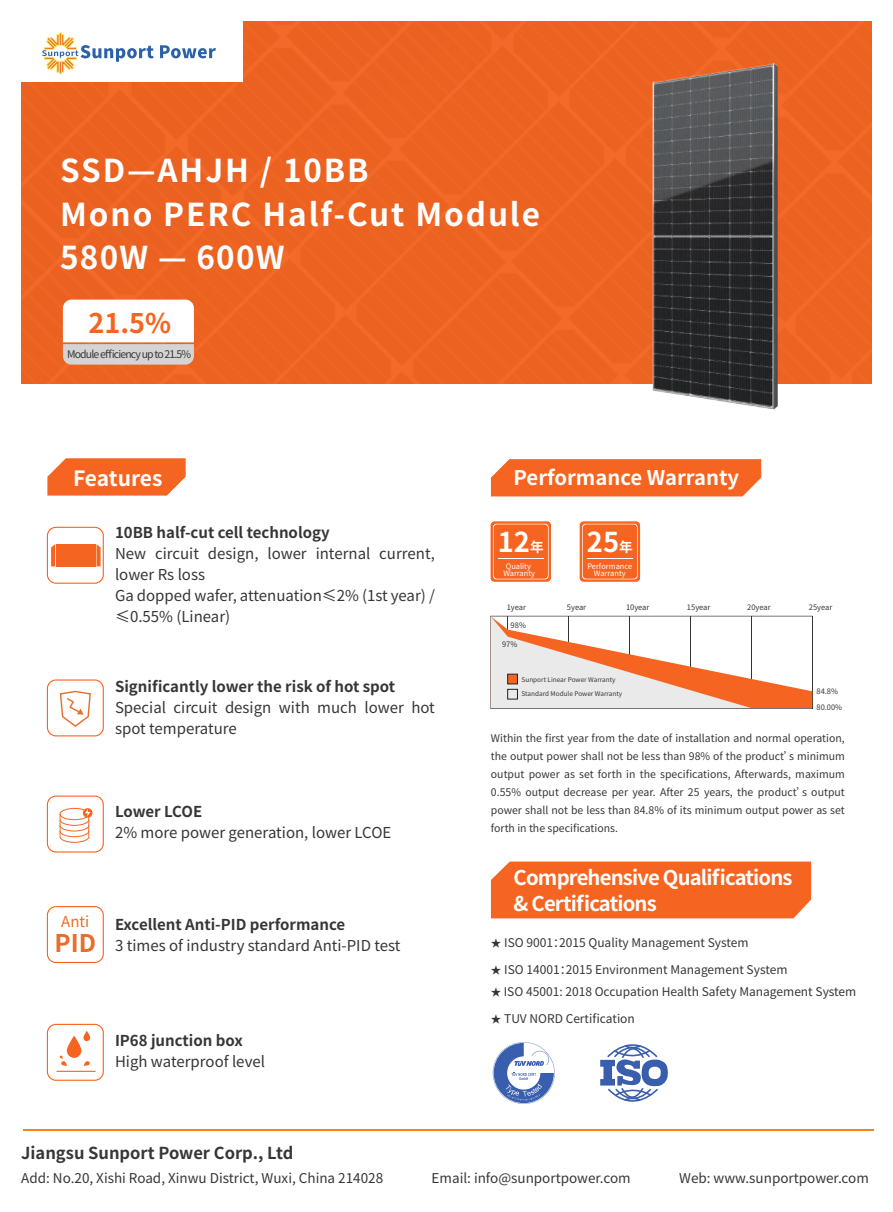
<style>
.page{position:relative;width:893px;height:1212px;background:#fff}
.page>*{position:absolute;margin:0;border:0;box-sizing:border-box;transform-origin:0 0}
.t1{font:700 31.5px/43.5px "Source Han Sans CN";letter-spacing:.06em;color:#fff}
.t2{font:700 27.3px "Source Han Sans CN";color:#fff}
.t3{font:700 27px "Source Han Sans CN";color:#f56521}
.t4{font:700 24.3px "Source Han Sans CN";color:#e96d2a}
.t5{font:700 21px "Source Han Sans CN";letter-spacing:-.01em;color:#fff}
.t6{font:700 20.25px/25.5px "Source Han Sans CN";letter-spacing:-.04em;color:#fff}
.t7{font:700 20.25px "Source Han Sans CN";color:#fff}
.t8{font:700 16.5px "Source Han Sans CN";color:#393535}
.t9{font:15px/21px "Source Han Sans CN";color:#393535}
.t10{font:700 15px "Source Han Sans CN";color:#393535}
.t11{font:15px "Source Han Sans CN";color:#e96d2a}
.t12{font:13.5px "Source Han Sans CN";color:#393535}
.t13{font:12px "Source Han Sans CN";color:#393535}
.t14{font:10.5px/18px "Source Han Sans CN";color:#393535;text-align:justify}
.t15{font:10.5px "Source Han Sans CN";letter-spacing:-.08em;color:#393535}
.t16{font:7.5px "Source Han Sans CN";color:#393535}
.t17{font:7.5px/7.5px "Source Han Sans CN";color:#fff;text-align:center}
.t18{font:6.45px "Source Han Sans CN";color:#393535}
.s1{font-size:13.65px}
.s2{font-size:10.5px}
</style>
<div class="page">
<div style="left:21px;top:21px;width:851px;height:363px;background:#ec6221"></div>
<svg style="left:63px;top:300px;width:131px;height:65px"></svg>
<div style="left:21px;top:21px;width:221px;height:61px;background:#fff"></div>
<svg style="left:160px;top:45px;width:56px;height:13px"></svg>
<svg style="left:42px;top:33px;width:112px;height:41px"></svg>
<svg style="left:47px;top:458px;width:139px;height:38px"></svg>
<div style="left:491px;top:861px;width:320px;height:57px;background:#f56521"></div>
<svg style="left:493px;top:1042px;width:62px;height:62px"></svg>
<svg style="left:600px;top:1044px;width:68px;height:58px"></svg>
<div style="left:491px;top:459px;width:270px;height:37px;background:#f56521"></div>
<svg style="left:491px;top:521px;width:60px;height:61px"></svg>
<div style="left:494px;top:524px;width:54px;height:55px;background:#f56521;border-radius:4px"></div>
<hr style="left:498px;top:558px;width:45px;height:1px;background:#fff">
<svg style="left:580px;top:521px;width:60px;height:61px"></svg>
<div style="left:583px;top:524px;width:54px;height:55px;background:#f56521;border-radius:4px"></div>
<hr style="left:587px;top:558px;width:45px;height:1px;background:#fff">
<hr style="left:23px;top:1129px;width:850px;height:1px;background:#f8821e">
<svg style="left:490px;top:616px;width:323px;height:93px"></svg>
<div style="left:507px;top:674px;width:11px;height:10px;background:#f56521;border:1px solid #241f1f"></div>
<div style="left:507px;top:689px;width:11px;height:10px;background:#ebeaea;border:1px solid #241f1f"></div>
<div style="left:47px;top:527px;width:57px;height:57px;border:1px solid #f56521;border-radius:9px"></div>
<hr style="left:56px;top:544px;width:4px;height:22px;background:#f56521">
<svg style="left:51px;top:544px;width:4px;height:22px"></svg>
<svg style="left:96px;top:544px;width:5px;height:22px"></svg>
<hr style="left:61px;top:544px;width:4px;height:22px;background:#f56521">
<hr style="left:71px;top:544px;width:4px;height:22px;background:#f56521">
<hr style="left:66px;top:544px;width:4px;height:22px;background:#f56521">
<hr style="left:76px;top:544px;width:4px;height:22px;background:#f56521">
<hr style="left:81px;top:544px;width:4px;height:22px;background:#f56521">
<hr style="left:86px;top:544px;width:4px;height:22px;background:#f56521">
<div style="left:91px;top:544px;width:5px;height:22px;background:#f56521"></div>
<div style="left:47px;top:679px;width:57px;height:57px;border:1px solid #f56521;border-radius:9px"></div>
<div style="left:47px;top:906px;width:57px;height:57px;border:1px solid #f56521;border-radius:9px"></div>
<div style="left:47px;top:1024px;width:57px;height:57px;border:1px solid #f56521;border-radius:9px"></div>
<hr style="left:57px;top:1071px;width:39px;height:1px;background:#f56521">
<svg style="left:59px;top:1031px;width:31px;height:35px"></svg>
<div style="left:47px;top:795px;width:57px;height:57px;border:1px solid #f56521;border-radius:9px"></div>
<svg style="left:59px;top:690px;width:32px;height:37px"></svg>
<div style="left:60px;top:808px;width:29px;height:12px;border:1px solid #f56521;border-radius:50%"></div>
<svg style="left:83px;top:808px;width:10px;height:10px"></svg>
<svg style="left:59px;top:809px;width:31px;height:34px"></svg>
<img style="left:638px;top:58px;width:144px;height:352px">
<h1 class="t1" style="left:60px;top:149px;width:481px">SSD—AHJH / 10BB<br>Mono PERC Half-Cut Module<br>580W — 600W</h1>
<h3 class="t3" style="left:89px;top:307px;width:84px">21.5%</h3>
<p class="t15" style="left:67px;top:348px;width:126px">Module efficiency up to 21.5%</p>
<h3 class="t5" style="left:73px;top:466px;width:91px">Features</h3>
<h3 class="t10" style="left:115px;top:524px;width:216px">10BB half-cut cell technology</h3>
<h3 class="t9" style="left:115px;top:543px;width:321px">New circuit design, lower internal current, lower Rs loss<br>Ga dopped wafer, attenuation≤2% (1st year) / ≤0.55% (Linear)</h3>
<h3 class="t10" style="left:115px;top:678px;width:282px">Significantly lower the risk of hot spot</h3>
<h3 class="t9" style="left:115px;top:697px;width:321px">Special circuit design with much lower hot spot temperature</h3>
<h3 class="t10" style="left:115px;top:803px;width:89px">Lower LCOE</h3>
<h3 class="t9" style="left:115px;top:822px;width:278px">2% more power generation, lower LCOE</h3>
<h3 class="t11" style="left:61px;top:913px;width:30px">Anti</h3>
<h3 class="t4" style="left:55px;top:930px;width:43px">PID</h3>
<h3 class="t10" style="left:115px;top:916px;width:232px">Excellent Anti-PID performance</h3>
<h3 class="t9" style="left:115px;top:936px;width:287px">3 times of industry standard Anti-PID test</h3>
<h3 class="t10" style="left:115px;top:1032px;width:129px">IP68 junction box</h3>
<h3 class="t9" style="left:115px;top:1051px;width:151px">High waterproof level</h3>
<h3 class="t7" style="left:514px;top:467px;width:227px">Performance Warranty</h3>
<h2 class="t2" style="left:498px;top:526px;width:47px">12<span class="s1">年</span></h2>
<p class="t17" style="left:503px;top:562px;width:33px">Quality<br>Warranty</p>
<h2 class="t2" style="left:587px;top:526px;width:47px">25<span class="s1">年</span></h2>
<p class="t17" style="left:587px;top:562px;width:46px">Performance<br>Warranty</p>
<p class="t16" style="left:507px;top:603px;width:21px">1year</p>
<p class="t16" style="left:567px;top:603px;width:21px">5year</p>
<p class="t16" style="left:626px;top:603px;width:25px">10year</p>
<p class="t16" style="left:687px;top:603px;width:25px">15year</p>
<p class="t16" style="left:747px;top:603px;width:25px">20year</p>
<p class="t16" style="left:809px;top:603px;width:25px">25year</p>
<p class="t16" style="left:511px;top:621px;width:17px">98%</p>
<p class="t16" style="left:502px;top:640px;width:17px">97%</p>
<p class="t18" style="left:522px;top:676px;width:95px">Sunport Linear Power Warranty</p>
<p class="t18" style="left:522px;top:690px;width:102px">Standard Module Power Warranty</p>
<p class="t16" style="left:816px;top:687px;width:23px">84.8%</p>
<p class="t16" style="left:816px;top:703px;width:27px">80.00%</p>
<p class="t14" style="left:491px;top:729px;width:355px">Within the first year from the date of installation and normal operation, the output power shall not be less than 98% of the product’s minimum output power as set forth in the specifications, Afterwards, maximum 0.55% output decrease per year. After 25 years, the product’s output power shall not be less than 84.8% of its minimum output power as set forth in the specifications.</p>
<h3 class="t6" style="left:514px;top:866px;width:281px">Comprehensive Qualifications &amp; Certifications</h3>
<p class="t13" style="left:491px;top:935px;width:259px"><span class="s2">★</span> ISO 9001：2015 Quality Management System</p>
<p class="t13" style="left:491px;top:962px;width:298px"><span class="s2">★</span> ISO 14001：2015 Environment Management System</p>
<p class="t13" style="left:491px;top:985px;width:367px"><span class="s2">★</span> ISO 45001: 2018 Occupation Health Safety Management System</p>
<p class="t13" style="left:491px;top:1012px;width:145px"><span class="s2">★</span> TUV NORD Certification</p>
<h3 class="t8" style="left:21px;top:1144px;width:274px">Jiangsu Sunport Power Corp., Ltd</h3>
<p class="t12" style="left:21px;top:1171px;width:363px">Add: No.20, Xishi Road, Xinwu District, Wuxi, China 214028</p>
<p class="t12" style="left:432px;top:1171px;width:201px">Email: info@sunportpower.com</p>
<p class="t12" style="left:679px;top:1171px;width:191px">Web: www.sunportpower.com</p>
</div>
